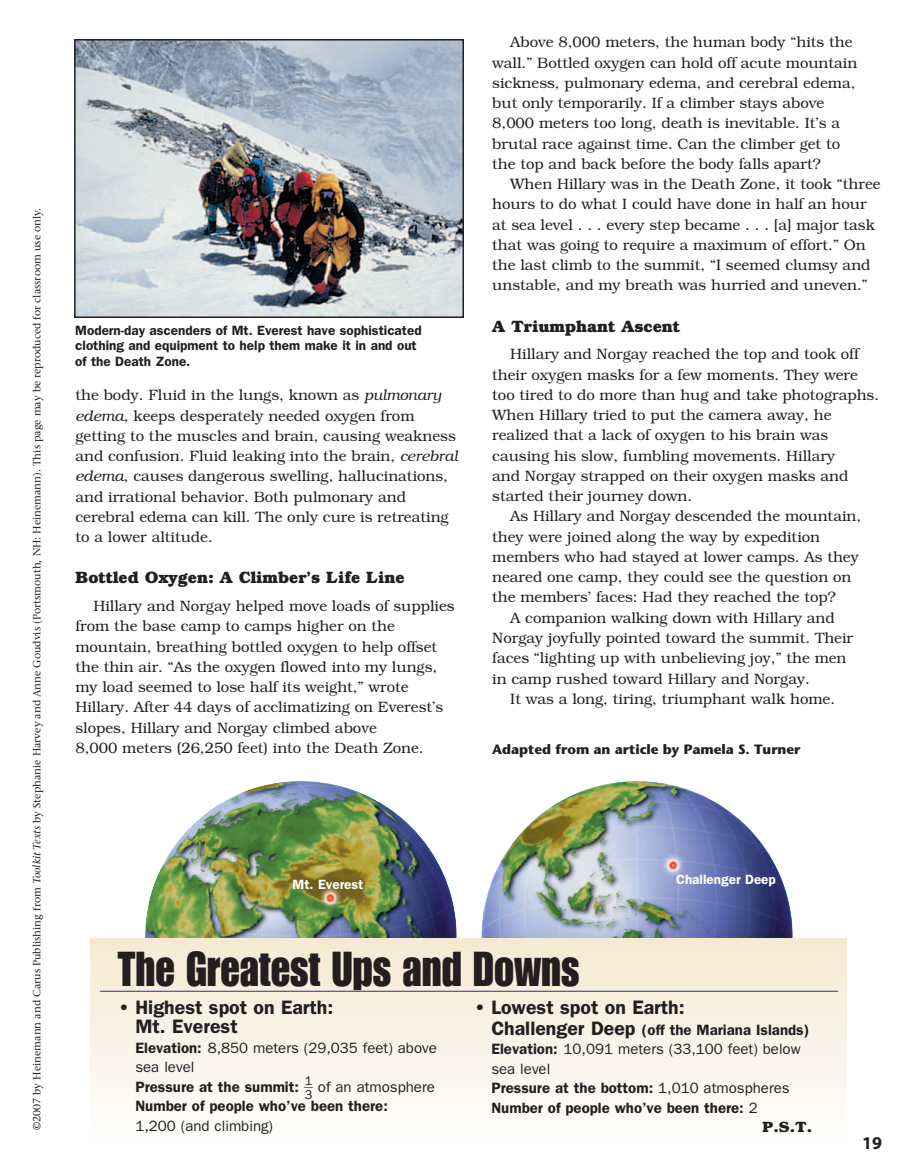
<style>
.page{position:relative;width:918px;height:1175px;background:#fff}
.page>*{position:absolute;margin:0;border:0;box-sizing:border-box;transform-origin:0 0}
.t1{font:48px "Impact";color:#231f20;scale:.9 1}
.t2{font:600 19.5px/19.5px "Franklin Gothic";color:#231f20}
.t3{font:700 18px "Myriad";color:#231f20}
.t4{font:700 16.5px "Bookman";color:#231f20}
.t5{font:300 15px/20.2px "Bookman";color:#231f20}
.t6{font:600 15px/19.5px "Franklin Gothic";color:#231f20}
.t7{font:15px/19.5px "Franklin Gothic";color:#231f20}
.t8{font:700 15px "Bookman";color:#231f20}
.t9{font:600 13.5px/15.8px "Franklin Gothic";color:#231f20}
.t10{font:700 13.5px "Stone Sans";color:#231f20}
.t11{font:600 13.5px "Franklin Gothic";color:#fff}
.t12{font:12.75px "Franklin Gothic";color:#231f20}
.t13{font:10.5px "Stone Serif";color:#231f20}
.s1{font-style:italic}
.s2{font-weight:600}
.s3{font-size:19.5px}
.s4{font-weight:400}
</style>
<div class="page">
<img style="left:145px;top:780px;width:312px;height:312px;border-radius:50%">
<img style="left:481px;top:780px;width:312px;height:312px;border-radius:50%">
<img style="left:77px;top:42px;width:384px;height:273px">
<div style="left:74px;top:39px;width:390px;height:279px;border:2px solid #231f20"></div>
<div style="left:91px;top:938px;width:756px;height:205px;background:linear-gradient(to bottom,#f5e9d1,#fefefd)"></div>
<hr style="left:100px;top:990px;width:738px;height:1px;background:#2e3092">
<p class="t13" style="left:33px;top:1130px;width:923px;rotate:-90deg">©2007 by Heinemann and Carus Publishing from <span class="s1">Toolkit Texts</span> by Stephanie Harvey and Anne Goudvis (Portsmouth, NH: Heinemann). This page may be reproduced for classroom use only.</p>
<p class="t9" style="left:75px;top:323px;width:348px">Modern-day ascenders of Mt. Everest have sophisticated clothing and equipment to help them make it in and out of the Death Zone.</p>
<p class="t5" style="left:75px;top:386px;width:384px">the body. Fluid in the lungs, known as <span class="s1">pulmonary edema</span>, keeps desperately needed oxygen from getting to the muscles and brain, causing weakness and confusion. Fluid leaking into the brain, <span class="s1">cerebral edema</span>, causes dangerous swelling, hallucinations, and irrational behavior. Both pulmonary and cerebral edema can kill. The only cure is retreating to a lower altitude.</p>
<p class="t4" style="left:75px;top:571px;width:331px">Bottled Oxygen: A Climber’s Life Line</p>
<p class="t5" style="left:75px;top:597px;width:381px;text-indent:18px">Hillary and Norgay helped move loads of supplies from the base camp to camps higher on the mountain, breathing bottled oxygen to help offset the thin air. “As the oxygen flowed into my lungs, my load seemed to lose half its weight,” wrote Hillary. After 44 days of acclimatizing on Everest’s slopes, Hillary and Norgay climbed above<br>8,000 meters (26,250 feet) into the Death Zone.</p>
<p class="t5" style="left:492px;top:33px;width:367px;text-indent:18px">Above 8,000 meters, the human body “hits the wall.” Bottled oxygen can hold off acute mountain sickness, pulmonary edema, and cerebral edema, but only temporarily. If a climber stays above 8,000 meters too long, death is inevitable. It’s a brutal race against time. Can the climber get to the top and back before the body falls apart?</p>
<p class="t5" style="left:492px;top:175px;width:390px;text-indent:18px">When Hillary was in the Death Zone, it took “three hours to do what I could have done in half an hour at sea level . . . every step became . . . [a] major task that was going to require a maximum of effort.” On the last climb to the summit, “I seemed clumsy and unstable, and my breath was hurried and uneven.”</p>
<p class="t4" style="left:492px;top:320px;width:189px">A Triumphant Ascent</p>
<p class="t5" style="left:492px;top:345px;width:389px;text-indent:18px">Hillary and Norgay reached the top and took off their oxygen masks for a few moments. They were too tired to do more than hug and take photographs.<br>When Hillary tried to put the camera away, he realized that a lack of oxygen to his brain was causing his slow, fumbling movements. Hillary<br>and Norgay strapped on their oxygen masks and started their journey down.</p>
<p class="t5" style="left:510px;top:507px;width:352px">As Hillary and Norgay descended the mountain,</p>
<p class="t5" style="left:492px;top:528px;width:329px">they were joined along the way by expedition</p>
<p class="t5" style="left:492px;top:548px;width:368px">members who had stayed at lower camps. As they</p>
<p class="t5" style="left:492px;top:568px;width:361px">neared one camp, they could see the question on</p>
<p class="t5" style="left:492px;top:588px;width:345px">the members’ faces: Had they reached the top?</p>
<p class="t5" style="left:510px;top:609px;width:326px">A companion walking down with Hillary and</p>
<p class="t5" style="left:492px;top:629px;width:362px">Norgay joyfully pointed toward the summit. Their</p>
<p class="t5" style="left:492px;top:649px;width:356px">faces “lighting up with unbelieving joy,” the men</p>
<p class="t5" style="left:492px;top:669px;width:319px">in camp rushed toward Hillary and Norgay.</p>
<p class="t5" style="left:510px;top:690px;width:326px">It was a long, tiring, triumph ant walk home.</p>
<p class="t10" style="left:492px;top:744px;width:310px">Adapted from an article by Pamela S. Turner</p>
<p class="t11" style="left:293px;top:879px;width:72px">Mt. Everest</p>
<p class="t11" style="left:676px;top:874px;width:101px">Challenger Deep</p>
<h1 class="t1" style="left:118px;top:951px;width:514px">The Greatest Ups and Downs</h1>
<h2 class="t2" style="left:135px;top:999px;width:199px;text-indent:-17px">• Highest spot on Earth:<br>Mt. Everest</h2>
<p class="t7" style="left:135px;top:1039px;width:303px"><span class="s2">Elevation:</span> 8,850 meters (29,035 feet) above sea level<br><span class="s2">Pressure at the summit:</span> <sup>__1</sup> of an atmosphere</p>
<h2 class="t2" style="left:474px;top:999px;width:212px">• Lowest spot on Earth:</h2>
<p class="t6" style="left:491px;top:1021px;width:320px"><span class="s3">Challenger Deep</span> (off the Mariana Islands)<br>Elevation: <span class="s4">10,091 meters (33,100 feet) below sea level<br></span>Pressure at the bottom: <span class="s4">1,010 atmospheres </span>Number of people who’ve been there: <span class="s4">2</span></p>
<p class="t8" style="left:763px;top:1121px;width:51px">P.S.T.</p>
<p class="t12" style="left:305px;top:1090px;width:9px">3</p>
<p class="t6" style="left:135px;top:1097px;width:254px">Number of people who’ve been there:</p>
<p class="t7" style="left:135px;top:1117px;width:139px">1,200 (and climbing)</p>
<p class="t3" style="left:862px;top:1136px;width:21px">19</p>
</div>
